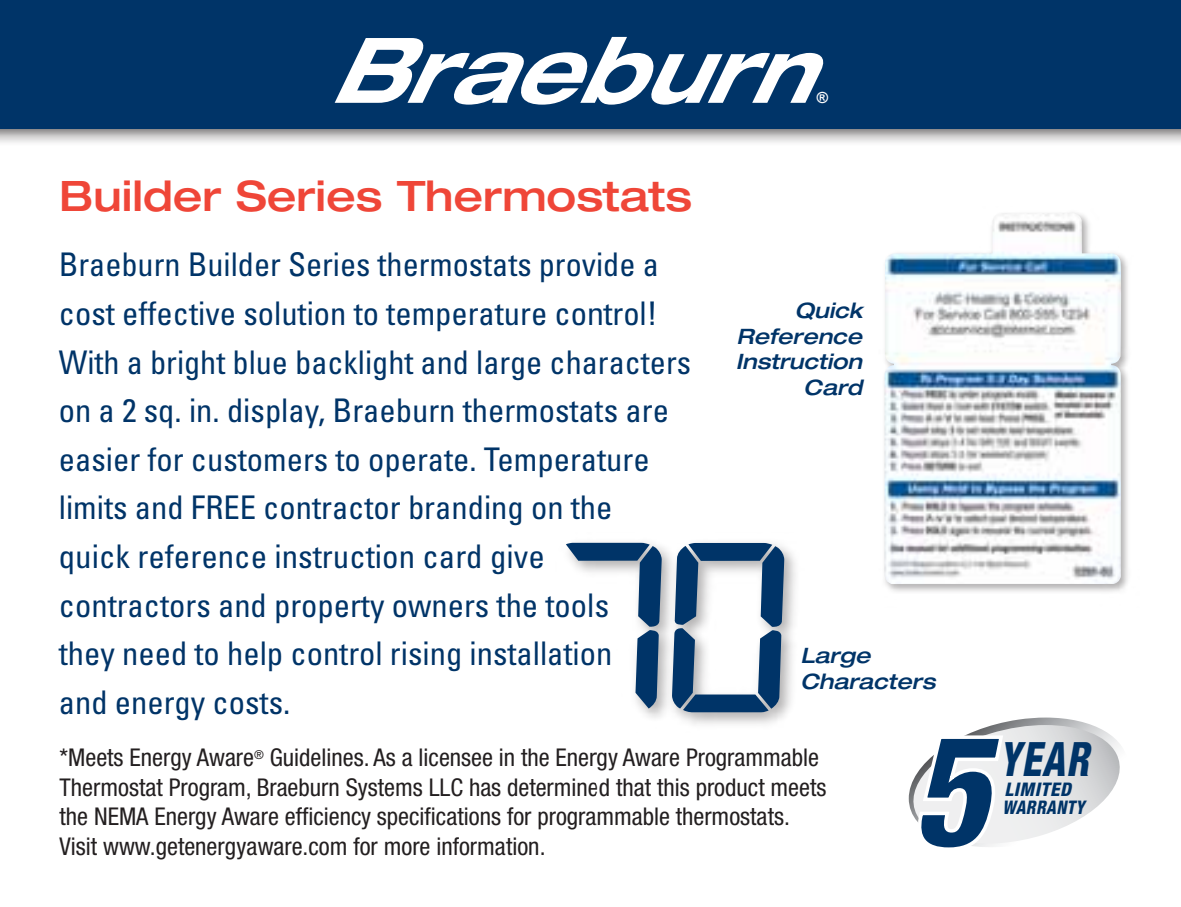
<style>
.page{position:relative;width:1181px;height:907px;background:#fff}
.page>*{position:absolute;margin:0;border:0;box-sizing:border-box;transform-origin:0 0}
.t1{font:italic 900 condensed 158.2px "Helvetica Neue LT Std";color:#003468;scale:.94 1}
.t2{font:italic 800 condensed 47.25px "Helvetica Neue LT Std";color:#003468;scale:.83 1}
.t3{font:500 expanded 42px "Helvetica Neue LT Std";color:#ef4638}
.t4{font:condensed 32.55px/48.6px "Univers LT Std";color:#003468}
.t5{font:condensed 24.5px/29.4px "Helvetica Neue LT Std";color:#231f20}
.t6{font:italic 500 expanded 21.35px/25.6px "Helvetica Neue LT Std";color:#003468}
.t7{font:italic 800 condensed 18.9px "Helvetica Neue LT Std";letter-spacing:.03em;color:#003468;scale:.9 1}
.t8{font:italic 800 condensed 18.9px "Helvetica Neue LT Std";letter-spacing:.03em;color:#003468}
.t9{font:700 15.4px "Arial";color:#fff}
</style>
<div class="page">
<div style="left:0;top:0;width:1180px;height:129px;background:#003468"></div>
<svg style="left:334px;top:38px;width:262px;height:67px"></svg>
<svg style="left:566px;top:542px;width:30px;height:30px"></svg>
<img style="left:596px;top:36px;width:584px;height:811px">
<img style="left:884px;top:213px;width:237px;height:371px">
<p class="t3" style="left:59px;top:170px;width:634px">Builder Series Thermostats</p>
<p class="t4" style="left:59px;top:240px;width:633px">Braeburn Builder Series thermostats provide a cost effective solution to temperature control!<br>With a bright blue backlight and large characters on a 2 sq. in. display, Braeburn thermostats are easier for customers to operate. Temperature limits and FREE contractor branding on the quick reference instruction card give contractors and property owners the tools<br>they need to help control rising installation<br>and energy costs.</p>
<p class="t9" style="left:816px;top:87px;width:13px">®</p>
<p class="t6" style="left:735px;top:298px;width:128px;text-align:right">Quick<br>Reference<br>Instruction<br>Card</p>
<p class="t6" style="left:800px;top:643px;width:136px">Large<br>Characters</p>
<p class="t5" style="left:60px;top:742px;width:768px">*Meets Energy Aware<sup>®</sup> Guidelines. As a licensee in the Energy Aware Programmable Thermostat Program, Braeburn Systems LLC has determined that this product meets the NEMA Energy Aware efficiency specifications for programmable thermostats.<br>Visit www.getenergyaware.com for more information.</p>
<p class="t1" style="left:911px;top:693px;width:84px">5</p>
<p class="t2" style="left:998px;top:729px;width:109px">YEAR</p>
<p class="t8" style="left:1004px;top:777px;width:68px">LIMITED</p>
<p class="t7" style="left:1002px;top:795px;width:93px">WARRANTY</p>
</div>
